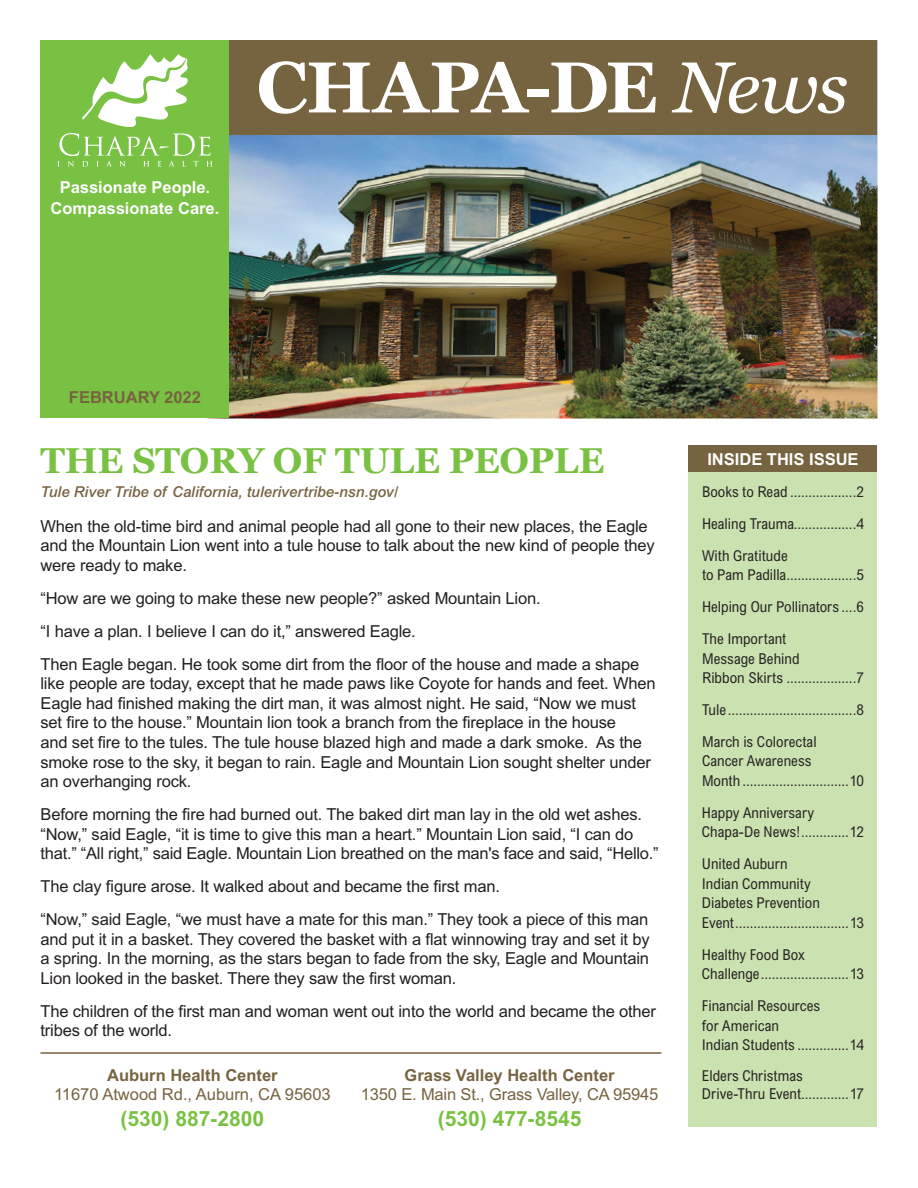
<style>
.page{position:relative;width:918px;height:1188px;background:#fff}
.page>*{position:absolute;margin:0;border:0;box-sizing:border-box;transform-origin:0 0}
.t1{font:700 72px "Georgia";letter-spacing:-.02em;color:#fff}
.t2{font:700 36px "Georgia";letter-spacing:-.005em;color:#79c142}
.t3{font:700 21px "Arial MT Std";color:#79c142}
.t4{font:16.5px/19.5px "Arial MT Std";letter-spacing:-.01em;color:#231f20}
.t5{font:16.5px "Arial MT Std";letter-spacing:-.01em;color:#766340}
.t6{font:700 16.5px "Arial MT Std";color:#766340}
.t7{font:700 16.5px/21px "Arial MT Std";color:#fff;text-align:center}
.t8{font:condensed 15px/19.5px "Arial MT Std";color:#231f20}
.t9{font:italic 500 15px "Arial MT Std";color:#766340}
.s1{font-weight:400;font-style:italic}
</style>
<div class="page">
<img style="left:230px;top:135px;width:648px;height:283px">
<div style="left:148px;top:40px;width:730px;height:95px;background:#766340"></div>
<div style="left:40px;top:40px;width:190px;height:378px;background:#79c142"></div>
<svg style="left:57px;top:54px;width:156px;height:113px"></svg>
<div style="left:688px;top:446px;width:190px;height:26px;background:#766340"></div>
<div style="left:688px;top:472px;width:190px;height:655px;background:#c8e2ae"></div>
<hr style="left:40px;top:1052px;width:622px;height:2px;background:#766340">
<p class="t7" style="left:51px;top:176px;width:170px">Passionate People.<br>Compassionate Care.</p>
<h1 class="t1" style="left:256px;top:33px;width:593px">CHAPA-DE <span class="s1">News</span></h1>
<p class="t6" style="left:69px;top:388px;width:134px">FEBRUARY 2022</p>
<h2 class="t2" style="left:40px;top:433px;width:565px">THE STORY OF TULE PEOPLE</h2>
<p class="t9" style="left:40px;top:483px;width:359px">Tule River Tribe of California, tulerivertribe-nsn.gov/</p>
<p class="t4" style="left:40px;top:516px;width:616px">When the old-time bird and animal people had all gone to their new places, the Eagle and the Mountain Lion went into a tule house to talk about the new kind of people they were ready to make.</p>
<p class="t4" style="left:40px;top:582px;width:600px;line-height:33px">“How are we going to make these new people?” asked Mountain Lion.<br>“I have a plan. I believe I can do it,” answered Eagle.<br>Then Eagle began. He took some dirt from the floor of the house and made a shape</p>
<p class="t4" style="left:40px;top:674px;width:617px">like people are today, except that he made paws like Coyote for hands and feet. When Eagle had finished making the dirt man, it was almost night. He said, “Now we must set fire to the house.” Mountain lion took a branch from the fireplace in the house<br>and set fire to the tules. The tule house blazed high and made a dark smoke. As the smoke rose to the sky, it began to rain. Eagle and Mountain Lion sought shelter under an overhanging rock.</p>
<p class="t4" style="left:40px;top:804px;width:620px">Before morning the fire had burned out. The baked dirt man lay in the old wet ashes. “Now,” said Eagle, “it is time to give this man a heart.” Mountain Lion said, “I can do that.” “All right,” said Eagle. Mountain Lion breathed on the man's face and said, “Hello.”</p>
<p class="t4" style="left:40px;top:870px;width:609px;line-height:33px">The clay figure arose. It walked about and became the first man.<br>“Now,” said Eagle, “we must have a mate for this man.” They took a piece of this man</p>
<p class="t4" style="left:40px;top:929px;width:611px;text-align:justify">and put it in a basket. They covered the basket with a flat winnowing tray and set it by a spring. In the morning, as the stars began to fade from the sky, Eagle and Mountain Lion looked in the basket. There they saw the first woman.</p>
<p class="t4" style="left:40px;top:1001px;width:617px">The children of the first man and woman went out into the world and became the other tribes of the world.</p>
<p class="t6" style="left:107px;top:1065px;width:172px">Auburn Health Center</p>
<p class="t5" style="left:54px;top:1085px;width:278px">11670 Atwood Rd., Auburn, CA 95603</p>
<p class="t3" style="left:121px;top:1107px;width:145px">(530) 887-2800</p>
<p class="t6" style="left:405px;top:1065px;width:212px">Grass Valley Health Center</p>
<p class="t5" style="left:361px;top:1085px;width:299px">1350 E. Main St., Grass Valley, CA 95945</p>
<p class="t3" style="left:438px;top:1107px;width:145px">(530) 477-8545</p>
<p class="t7" style="left:707px;top:448px;width:153px">INSIDE THIS ISSUE</p>
<p class="t8" style="left:702px;top:475px;width:163px;line-height:32px;text-align:justify">Books to Read ..................2<br>Healing Trauma.................4<br>With Gratitude</p>
<p class="t8" style="left:702px;top:559px;width:163px;line-height:32px;text-align:justify">to Pam Padilla...................5<br>Helping Our Pollinators ....6<br>The Important</p>
<p class="t8" style="left:702px;top:648px;width:163px">Message Behind<br>Ribbon Skirts ...................7</p>
<p class="t8" style="left:702px;top:693px;width:163px;line-height:32px">Tule ...................................8<br>March is Colorectal</p>
<p class="t8" style="left:702px;top:751px;width:163px">Cancer Awareness<br>Month .............................10</p>
<p class="t8" style="left:702px;top:803px;width:163px">Happy Anniversary<br>Chapa-De News!.............12</p>
<p class="t8" style="left:702px;top:854px;width:163px">United Auburn<br>Indian Community<br>Diabetes Prevention<br>Event...............................13</p>
<p class="t8" style="left:702px;top:944px;width:163px">Healthy Food Box<br>Challenge........................13</p>
<p class="t8" style="left:702px;top:996px;width:163px">Financial Resources<br>for American<br>Indian Students ..............14</p>
<p class="t8" style="left:702px;top:1066px;width:164px;line-height:18px">Elders Christmas<br>Drive-Thru Event.............17</p>
</div>
